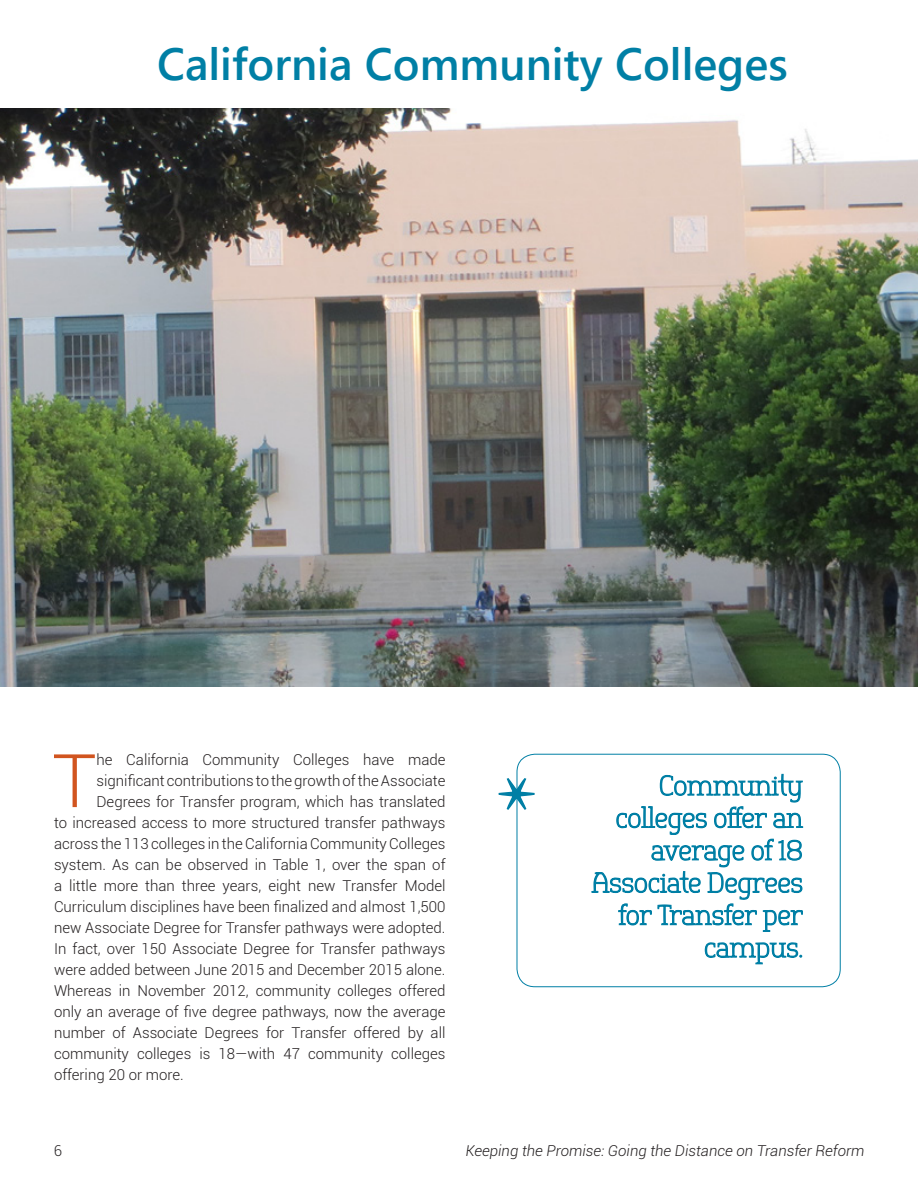
<style>
.page{position:relative;width:918px;height:1188px;background:#fff}
.page>*{position:absolute;margin:0;border:0;box-sizing:border-box;transform-origin:0 0}
.t1{font:100 108px "Springsteel Serif";color:#007fa5}
.t2{font:300 74.1px "Roboto";color:#d1541f}
.t3{font:45px "Webly Sleek UI Semibold";color:#007fa5}
.t4{font:300 15px "Roboto";color:#231f20}
.t5{font:italic 300 15px "Roboto";color:#231f20}
</style>
<div class="page">
<img style="left:0;top:108px;width:918px;height:579px">
<svg style="left:591px;top:774px;width:213px;height:158px"></svg>
<svg style="left:704px;top:942px;width:98px;height:23px"></svg>
<div style="left:517px;top:754px;width:324px;height:233px;border:1px solid #007fa5;border-radius:18px"></div>
<svg style="left:498px;top:779px;width:37px;height:33px"></svg>
<h3 class="t3" style="left:157px;top:32px;width:632px">California Community Colleges</h3>
<h2 class="t2" style="left:52px;top:738px;width:46px">T</h2>
<p class="t4" style="left:97px;top:751px;width:350px">he California Community Colleges have made</p>
<p class="t4" style="left:97px;top:772px;width:350px">significant contributions to the growth of the Associate</p>
<p class="t4" style="left:97px;top:793px;width:350px">Degrees for Transfer program, which has translated</p>
<p class="t4" style="left:54px;top:814px;width:393px">to increased access to more structured transfer pathways</p>
<p class="t4" style="left:54px;top:835px;width:393px">across the 113 colleges in the California Community Colleges</p>
<p class="t4" style="left:54px;top:856px;width:393px">system. As can be observed in Table 1, over the span of</p>
<p class="t4" style="left:54px;top:877px;width:393px">a little more than three years, eight new Transfer Model</p>
<p class="t4" style="left:54px;top:898px;width:393px">Curriculum disciplines have been finalized and almost 1,500</p>
<p class="t4" style="left:54px;top:919px;width:393px">new Associate Degree for Transfer pathways were adopted.</p>
<p class="t4" style="left:54px;top:940px;width:393px">In fact, over 150 Associate Degree for Transfer pathways</p>
<p class="t4" style="left:54px;top:961px;width:393px">were added between June 2015 and December 2015 alone.</p>
<p class="t4" style="left:54px;top:982px;width:393px">Whereas in November 2012, community colleges offered</p>
<p class="t4" style="left:54px;top:1003px;width:393px">only an average of five degree pathways, now the average</p>
<p class="t4" style="left:54px;top:1024px;width:393px">number of Associate Degrees for Transfer offered by all</p>
<p class="t4" style="left:54px;top:1045px;width:393px">community colleges is 18—with 47 community colleges</p>
<p class="t4" style="left:54px;top:1066px;width:131px">offering 20 or more.</p>
<h1 class="t1" style="left:496px;top:755px;width:43px">*</h1>
<p class="t4" style="left:54px;top:1142px;width:10px">6</p>
<p class="t5" style="left:466px;top:1142px;width:400px">Keeping the Promise: Going the Distance on Transfer Reform</p>
</div>
